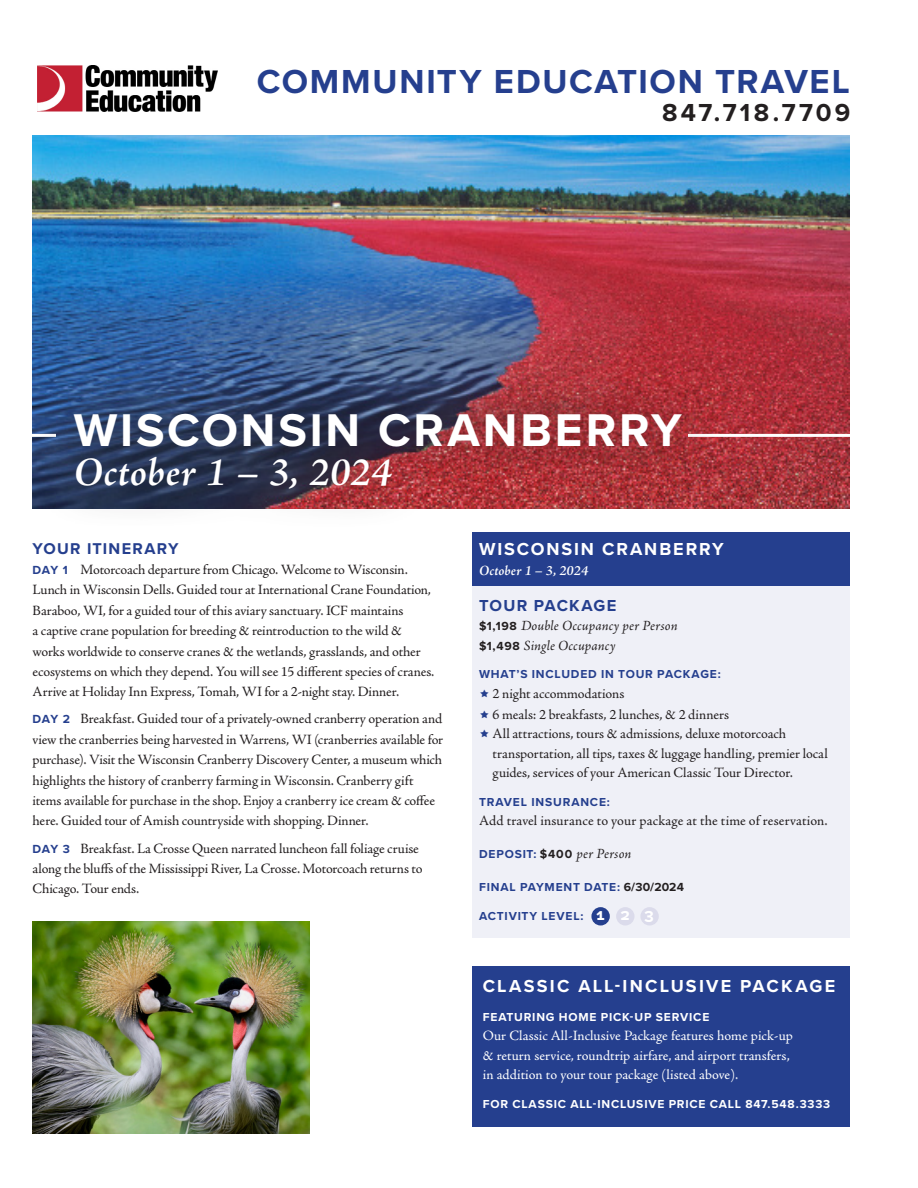
<style>
.page{position:relative;width:918px;height:1188px;background:#fff}
.page>*{position:absolute;margin:0;border:0;box-sizing:border-box;transform-origin:0 0}
.TOUR{font:700 47.55px "Proxima Nova";letter-spacing:.06em;color:#fff}
.t1{font:italic 600 40.8px "Adobe Jenson Pro";letter-spacing:.005em;color:#fff}
.TOUR-2{font:700 34.5px "Proxima Nova";letter-spacing:.05em;color:#253f8e}
.t2{font:700 25.5px "Proxima Nova";letter-spacing:.13em;color:#231f20}
.All-Inclusive_Header{font:700 18px "Proxima Nova";letter-spacing:.12em;color:#fff}
.Tour_Name{font:700 18px "Proxima Nova";letter-spacing:.105em;color:#fff}
.Tour_Package{font:700 16.5px "Proxima Nova";letter-spacing:.075em;color:#253f8e}
.Head{font:700 16.2px "Proxima Nova";letter-spacing:.075em;color:#253f8e}
.Activity_Levels{font:700 16.2px "Proxima Nova";color:#fff}
.Itinerary{font:14.25px/20.4px "Adobe Jenson Pro";letter-spacing:-.01em;color:#231f20}
.White_Text{font:14.25px/19.5px "Adobe Jenson Pro";color:#fff}
.Tour_Text{font:14.25px "Adobe Jenson Pro";letter-spacing:.01em;color:#231f20}
.Tour_Cost{font:italic 14.25px "Adobe Jenson Pro";letter-spacing:.01em;color:#231f20}
.Tour_Deposit{font:italic 14.25px "Adobe Jenson Pro";letter-spacing:.01em;color:#231f20}
.Small_Dates{font:italic 600 14.25px "Adobe Jenson Pro";letter-spacing:.005em;color:#fff}
.White_Subhead{font:700 12px "Proxima Nova";letter-spacing:.07em;color:#fff}
.Tour_Subhead{font:700 12px "Proxima Nova";letter-spacing:.07em;color:#253f8e}
.Tour_Final_Payment{font:700 12px "Proxima Nova";letter-spacing:.07em;color:#253f8e}
.s1{font-family:"Proxima Nova";font-weight:700;font-size:12.15px;color:#253f8e}
.s2{font-family:"Proxima Nova";font-weight:700;font-style:normal;font-size:12.15px}
.s3{font-family:"Proxima Nova";font-weight:700;font-style:normal;font-size:12px;color:#253f8e}
.s4{font-size:12.15px;color:#231f20}
</style>
<div class="page">
<img style="left:37px;top:65px;width:181px;height:47px">
<img style="left:33px;top:135px;width:817px;height:374px">
<hr style="left:0;top:434px;width:918px;height:3px;background:#fff">
<img style="left:57px;top:344px;width:631px;height:24px">
<div style="left:32px;top:368px;width:690px;height:163px;background:#231f20;opacity:.75"></div>
<img style="left:32px;top:921px;width:278px;height:213px">
<div style="left:472px;top:584px;width:378px;height:354px;background:#eff0f7"></div>
<div style="left:472px;top:532px;width:378px;height:54px;background:#253f8e"></div>
<div style="left:472px;top:966px;width:378px;height:160px;background:#253f8e"></div>
<div style="left:591px;top:907px;width:19px;height:19px;background:#253f8e;border-radius:50%"></div>
<div style="left:616px;top:907px;width:19px;height:19px;background:#dbdbeb;border-radius:50%"></div>
<div style="left:640px;top:907px;width:19px;height:19px;background:#dbdbeb;border-radius:50%"></div>
<p class="TOUR-2" style="left:257px;top:56px;width:595px">COMMUNITY EDUCATION TRAVEL</p>
<p class="t2" style="left:662px;top:94px;width:190px">847.718.7709</p>
<p class="TOUR" style="left:74px;top:394px;width:609px">WISCONSIN CRANBERRY</p>
<p class="t1" style="left:74px;top:449px;width:319px">October 1 – 3, 2024</p>
<p class="Head" style="left:33px;top:536px;width:147px">YOUR ITINERARY</p>
<p class="Itinerary" style="left:33px;top:560px;width:403px"><span class="s1">DAY 1</span> Motorcoach departure from Chicago. Welcome to Wisconsin.<br>Lunch in Wisconsin Dells. Guided tour at International Crane Foundation, Baraboo, WI, for a guided tour of this aviary sanctuary. ICF maintains<br>a captive crane population for breeding &amp; reintroduction to the wild &amp; works worldwide to conserve cranes &amp; the wetlands, grasslands, and other ecosystems on which they depend. You will see 15 different species of cranes.<br>Arrive at Holiday Inn Express, Tomah, WI for a 2-night stay. Dinner.</p>
<p class="Itinerary" style="left:33px;top:709px;width:412px"><span class="s1">DAY 2</span> Breakfast. Guided tour of a privately-owned cranberry operation and view the cranberries being harvested in Warrens, WI (cranberries available for purchase). Visit the Wisconsin Cranberry Discovery Center, a museum which highlights the history of cranberry farming in Wisconsin. Cranberry gift items available for purchase in the shop. Enjoy a cranberry ice cream &amp; coffee here. Guided tour of Amish countryside with shopping. Dinner.</p>
<p class="Itinerary" style="left:33px;top:838px;width:391px"><span class="s1">DAY 3</span> Breakfast. La Crosse Queen narrated luncheon fall foliage cruise along the bluffs of the Mississippi River, La Crosse. Motorcoach returns to<br>Chicago. Tour ends.</p>
<p class="Tour_Name" style="left:479px;top:536px;width:246px">WISCONSIN CRANBERRY</p>
<p class="Small_Dates" style="left:479px;top:562px;width:111px">October 1 – 3, 2024</p>
<p class="Tour_Package" style="left:479px;top:593px;width:139px">TOUR PACKAGE</p>
<p class="Tour_Cost" style="left:479px;top:618px;width:200px"><span class="s2">$1,198</span> Double Occupancy per Person</p>
<p class="Tour_Cost" style="left:479px;top:637px;width:138px"><span class="s2">$1,498</span> Single Occupancy</p>
<p class="Tour_Subhead" style="left:479px;top:666px;width:243px">WHAT’S INCLUDED IN TOUR PACKAGE:</p>
<p class="Itinerary" style="left:493px;top:684px;width:133px">2 night accommodations</p>
<p class="Itinerary" style="left:493px;top:704px;width:238px">6 meals: 2 breakfasts, 2 lunches, &amp; 2 dinners</p>
<p class="Itinerary" style="left:493px;top:724px;width:337px;line-height:19.5px">All attractions, tours &amp; admissions, deluxe motorcoach transportation, all tips, taxes &amp; luggage handling, premier local guides, services of your American Classic Tour Director.</p>
<p class="Tour_Subhead" style="left:479px;top:793px;width:132px">TRAVEL INSURANCE:</p>
<p class="Tour_Text" style="left:479px;top:813px;width:350px">Add travel insurance to your package at the time of reservation.</p>
<p class="Tour_Deposit" style="left:479px;top:846px;width:154px"><span class="s3">DEPOSIT:</span> <span class="s2">$400</span> per Person</p>
<p class="Tour_Final_Payment" style="left:479px;top:878px;width:206px">FINAL PAYMENT DATE: <span class="s4">6/30/2024</span></p>
<p class="Tour_Subhead" style="left:479px;top:907px;width:106px">ACTIVITY LEVEL:</p>
<p class="Activity_Levels" style="left:597px;top:903px;width:59px">123</p>
<p class="All-Inclusive_Header" style="left:483px;top:973px;width:354px">CLASSIC ALL-INCLUSIVE PACKAGE</p>
<p class="White_Subhead" style="left:483px;top:1008px;width:228px">FEATURING HOME PICK-UP SERVICE</p>
<p class="White_Text" style="left:483px;top:1026px;width:312px">Our Classic All-Inclusive Package features home pick-up &amp; return service, roundtrip airfare, and airport transfers, in addition to your tour package (listed above).</p>
<p class="White_Subhead" style="left:483px;top:1095px;width:349px">FOR CLASSIC ALL-INCLUSIVE PRICE CALL 847.548.3333</p>
</div>
